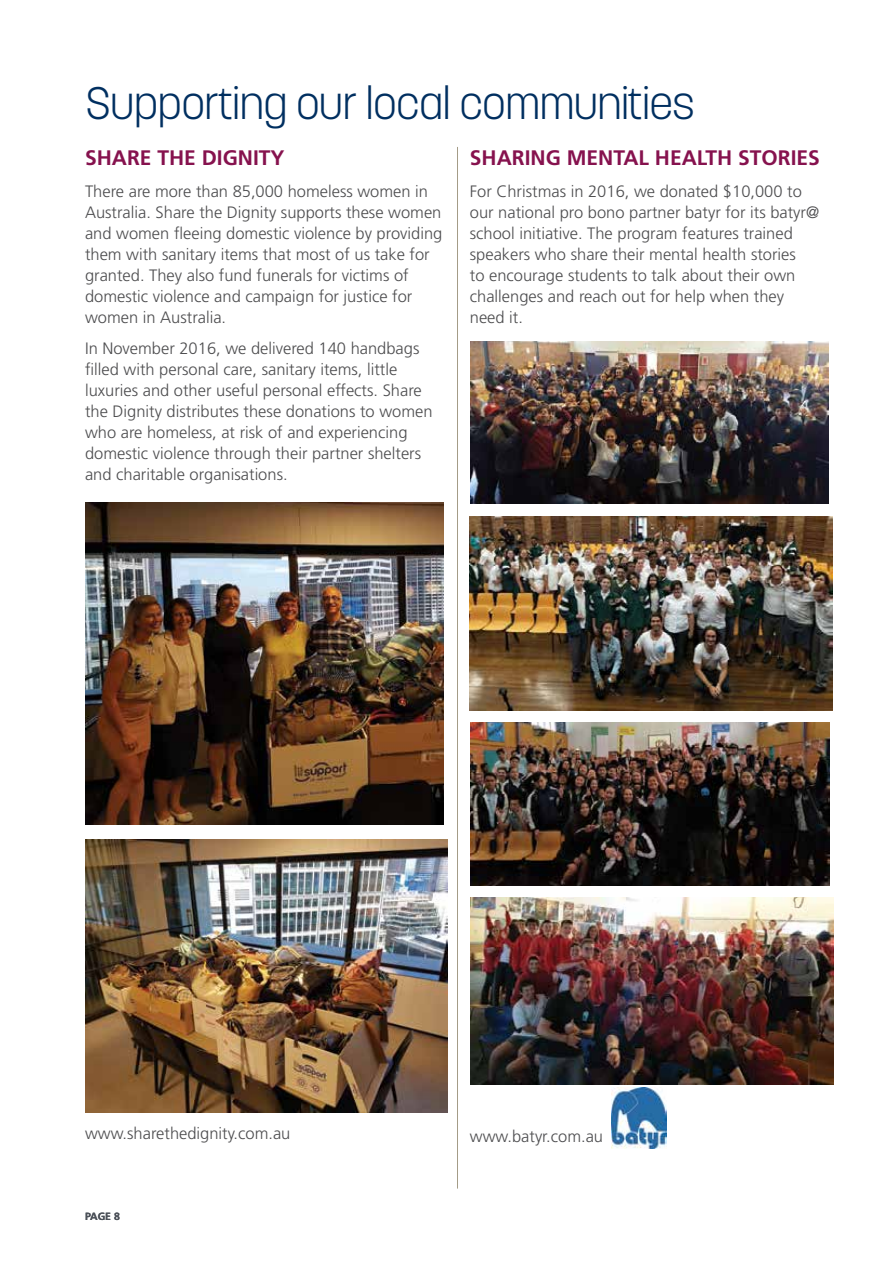
<style>
.page{position:relative;width:893px;height:1263px;background:#fff}
.page>*{position:absolute;margin:0;border:0;box-sizing:border-box;transform-origin:0 0}
.t1{font:300 45px "Korolev";letter-spacing:-.02em;color:#002f60}
.t2{font:700 21px "Frutiger";color:#86124e}
.t3{font:300 16.5px/21px "Frutiger";color:#4d4d4f}
.t4{font:700 10.5px "Frutiger";color:#4d525a}
</style>
<div class="page">
<hr style="left:457px;top:147px;width:1px;height:1041px;background:#a49c87">
<img style="left:86px;top:502px;width:358px;height:323px">
<img style="left:85px;top:840px;width:363px;height:272px">
<img style="left:611px;top:1087px;width:55px;height:62px">
<img style="left:470px;top:341px;width:359px;height:163px">
<img style="left:470px;top:516px;width:363px;height:194px">
<img style="left:471px;top:722px;width:358px;height:163px">
<img style="left:470px;top:897px;width:363px;height:187px">
<h1 class="t1" style="left:85px;top:74px;width:611px">Supporting our local communities</h1>
<p class="t2" style="left:85px;top:146px;width:201px">SHARE THE DIGNITY</p>
<p class="t3" style="left:85px;top:181px;width:359px">There are more than 85,000 homeless women in Australia. Share the Dignity supports these women and women fleeing domestic violence by providing them with sanitary items that most of us take for granted. They also fund funerals for victims of domestic violence and campaign for justice for women in Australia.</p>
<p class="t3" style="left:85px;top:338px;width:349px">In November 2016, we delivered 140 handbags filled with personal care, sanitary items, little luxuries and other useful personal effects. Share the Dignity distributes these donations to women who are homeless, at risk of and experiencing domestic violence through their partner shelters and charitable organisations.</p>
<p class="t2" style="left:470px;top:146px;width:351px">SHARING MENTAL HEALTH STORIES</p>
<p class="t3" style="left:470px;top:181px;width:351px">For Christmas in 2016, we donated $10,000 to our national pro bono partner batyr for its batyr@ school initiative. The program features trained speakers who share their mental health stories<br>to encourage students to talk about their own challenges and reach out for help when they need it.</p>
<p class="t3" style="left:85px;top:1123px;width:207px">www.sharethedignity.com.au</p>
<p class="t4" style="left:85px;top:1210px;width:36px">PAGE 8</p>
<p class="t3" style="left:470px;top:1126px;width:135px">www.batyr.com.au</p>
</div>
